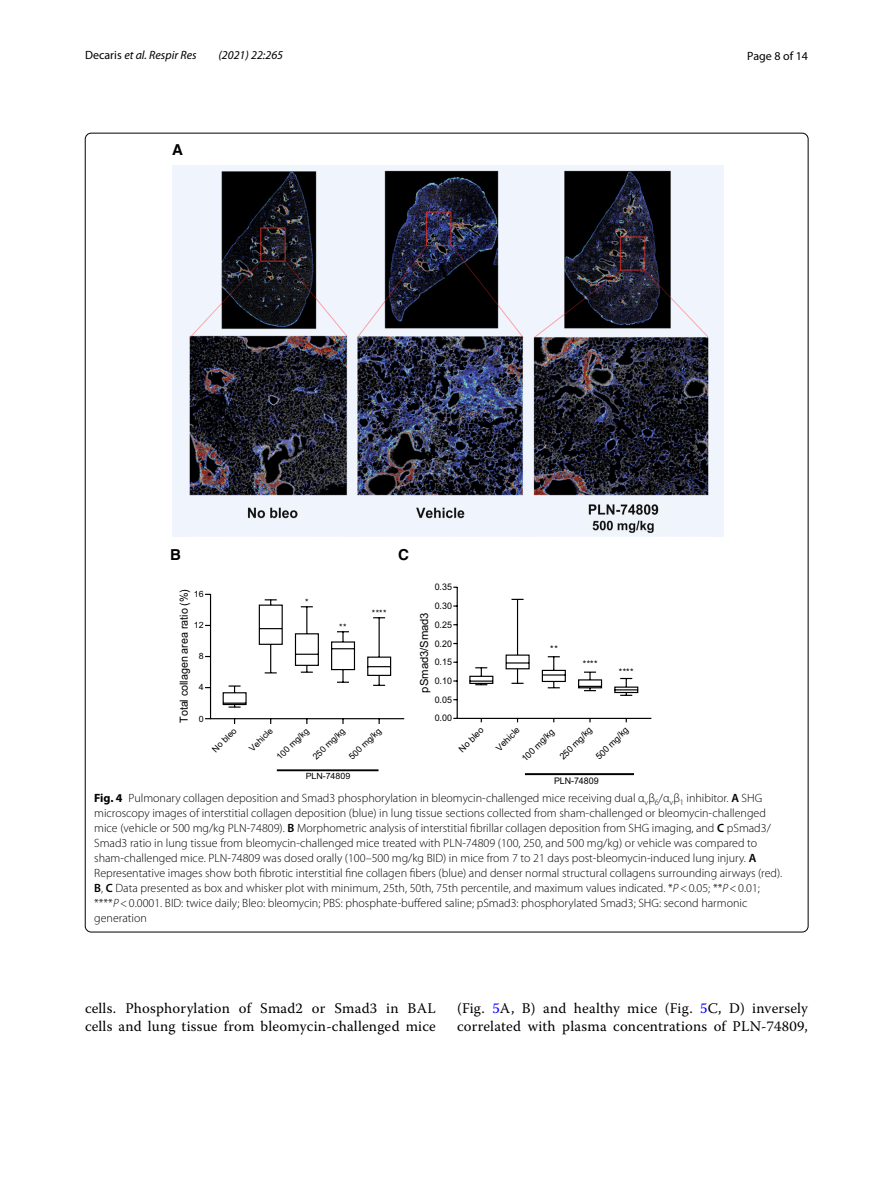
<style>
.page{position:relative;width:893px;height:1187px;background:#fff}
.page>*{position:absolute;margin:0;border:0;box-sizing:border-box;transform-origin:0 0}
.t1{font:15.15px "Helvetica Bold 6";color:#000}
.t2{font:14.7px/18px "Warnock Pro";letter-spacing:.015em;color:#000}
.t3{font:300 12px/15px "Myriad Pro";color:#000}
.t4{font:italic 12px "Myriad Pro";color:#000}
.t5{font:12px "Myriad Pro";color:#000}
.t6{font:11.1px "Arial MT7";color:#000}
.t7{font:9px "Arial MT7";color:#000}
.t8{font:8.7px "Arial MT7";color:#000}
.t9{font:8.55px "Arial MT7";letter-spacing:-.005em;color:#000;scale:1.04 1}
.s1{font-style:normal}
.s2{font-weight:700}
.s3{font-weight:600}
.s4{font-style:italic}
.s5{color:#00f}
</style>
<div class="page">
<img style="left:172px;top:165px;width:551px;height:371px">
<hr style="left:210px;top:718px;width:194px;height:1px;background:#000">
<svg style="left:205px;top:593px;width:187px;height:131px"></svg>
<hr style="left:277px;top:769px;width:101px;height:2px;background:#000">
<hr style="left:457px;top:717px;width:194px;height:2px;background:#000">
<svg style="left:453px;top:586px;width:186px;height:136px"></svg>
<hr style="left:525px;top:773px;width:109px;height:2px;background:#000">
<p class="t4" style="left:85px;top:48px;width:113px"><span class="s1">Decaris</span> et al. Respir Res</p>
<p class="t4" style="left:219px;top:48px;width:66px">(2021) 22:265</p>
<p class="t5" style="left:747px;top:48px;width:62px">Page 8 of 14</p>
<p class="t1" style="left:172px;top:140px;width:12px">A</p>
<p class="t1" style="left:170px;top:545px;width:12px">B</p>
<p class="t1" style="left:398px;top:545px;width:12px">C</p>
<p class="t6" style="left:177px;top:722px;width:135px;rotate:-90deg">Total collagen area ratio (%)</p>
<p class="t9" style="left:305px;top:596px;width:5px">*</p>
<p class="t9" style="left:194px;top:588px;width:11px">16</p>
<p class="t9" style="left:194px;top:619px;width:11px">12</p>
<p class="t9" style="left:199px;top:650px;width:6px">8</p>
<p class="t9" style="left:199px;top:681px;width:6px">4</p>
<p class="t9" style="left:199px;top:713px;width:6px">0</p>
<p class="t9" style="left:339px;top:621px;width:9px">**</p>
<p class="t9" style="left:372px;top:607px;width:16px">****</p>
<p class="t7" style="left:435px;top:581px;width:19px">0.35</p>
<p class="t7" style="left:435px;top:600px;width:19px">0.30</p>
<p class="t6" style="left:417px;top:692px;width:82px;rotate:-90deg">pSmad3/Smad3</p>
<p class="t7" style="left:435px;top:618px;width:19px">0.25</p>
<p class="t7" style="left:435px;top:637px;width:19px">0.20</p>
<p class="t7" style="left:435px;top:656px;width:19px">0.15</p>
<p class="t7" style="left:435px;top:675px;width:19px">0.10</p>
<p class="t7" style="left:435px;top:693px;width:19px">0.05</p>
<p class="t7" style="left:435px;top:712px;width:19px">0.00</p>
<p class="t7" style="left:550px;top:642px;width:9px">**</p>
<p class="t7" style="left:583px;top:658px;width:16px">****</p>
<p class="t7" style="left:619px;top:665px;width:16px">****</p>
<p class="t8" style="left:210px;top:746px;width:32px;rotate:-44deg">No bleo</p>
<p class="t8" style="left:247px;top:745px;width:30px;rotate:-44deg">Vehicle</p>
<p class="t8" style="left:274px;top:753px;width:42px;rotate:-44deg">100 mg/kg</p>
<p class="t8" style="left:310px;top:753px;width:42px;rotate:-44deg">250 mg/kg</p>
<p class="t8" style="left:346px;top:753px;width:42px;rotate:-44deg">500 mg/kg</p>
<p class="t7" style="left:456px;top:746px;width:32px;rotate:-45deg">No bleo</p>
<p class="t7" style="left:493px;top:745px;width:31px;rotate:-45deg">Vehicle</p>
<p class="t7" style="left:519px;top:755px;width:43px;rotate:-45deg">100 mg/kg</p>
<p class="t7" style="left:557px;top:754px;width:43px;rotate:-45deg">250 mg/kg</p>
<p class="t7" style="left:593px;top:754px;width:43px;rotate:-45deg">500 mg/kg</p>
<p class="t9" style="left:306px;top:770px;width:44px">PLN-74809</p>
<p class="t7" style="left:554px;top:774px;width:46px">PLN-74809</p>
<p class="t3" style="left:94px;top:790px;width:690px"><span class="s2">Fig. 4</span> Pulmonary collagen deposition and Smad3 phosphorylation in bleomycin-challenged mice receiving dual α<sub>v</sub>β<sub>6</sub>/α<sub>v</sub>β<sub>1</sub> inhibitor. <span class="s3">A</span> SHG microscopy images of interstitial collagen deposition (blue) in lung tissue sections collected from sham-challenged or bleomycin-challenged mice (vehicle or 500 mg/kg PLN-74809). <span class="s3">B</span> Morphometric analysis of interstitial fibrillar collagen deposition from SHG imaging, and <span class="s3">C</span> pSmad3/ Smad3 ratio in lung tissue from bleomycin-challenged mice treated with PLN-74809 (100, 250, and 500 mg/kg) or vehicle was compared to sham-challenged mice. PLN-74809 was dosed orally (100–500 mg/kg BID) in mice from 7 to 21 days post-bleomycin-induced lung injury. <span class="s3">A </span>Representative images show both fibrotic interstitial fine collagen fibers (blue) and denser normal structural collagens surrounding airways (red).<br><span class="s3">B</span>, <span class="s3">C</span> Data presented as box and whisker plot with minimum, 25th, 50th, 75th percentile, and maximum values indicated. *<span class="s4">P</span>&lt;0.05; **<span class="s4">P</span>&lt;0.01; ****<span class="s4">P</span>&lt;0.0001. BID: twice daily; Bleo: bleomycin; PBS: phosphate-buffered saline; pSmad3: phosphorylated Smad3; SHG: second harmonic generation</p>
<p class="t2" style="left:85px;top:999px;width:352px">cells. Phosphorylation of Smad2 or Smad3 in BAL cells and lung tissue from bleomycin-challenged mice</p>
<p class="t2" style="left:457px;top:999px;width:352px">(Fig. <span class="s5">5</span>A, B) and healthy mice (Fig. <span class="s5">5</span>C, D) inversely correlated with plasma concentrations of PLN-74809,</p>
</div>
